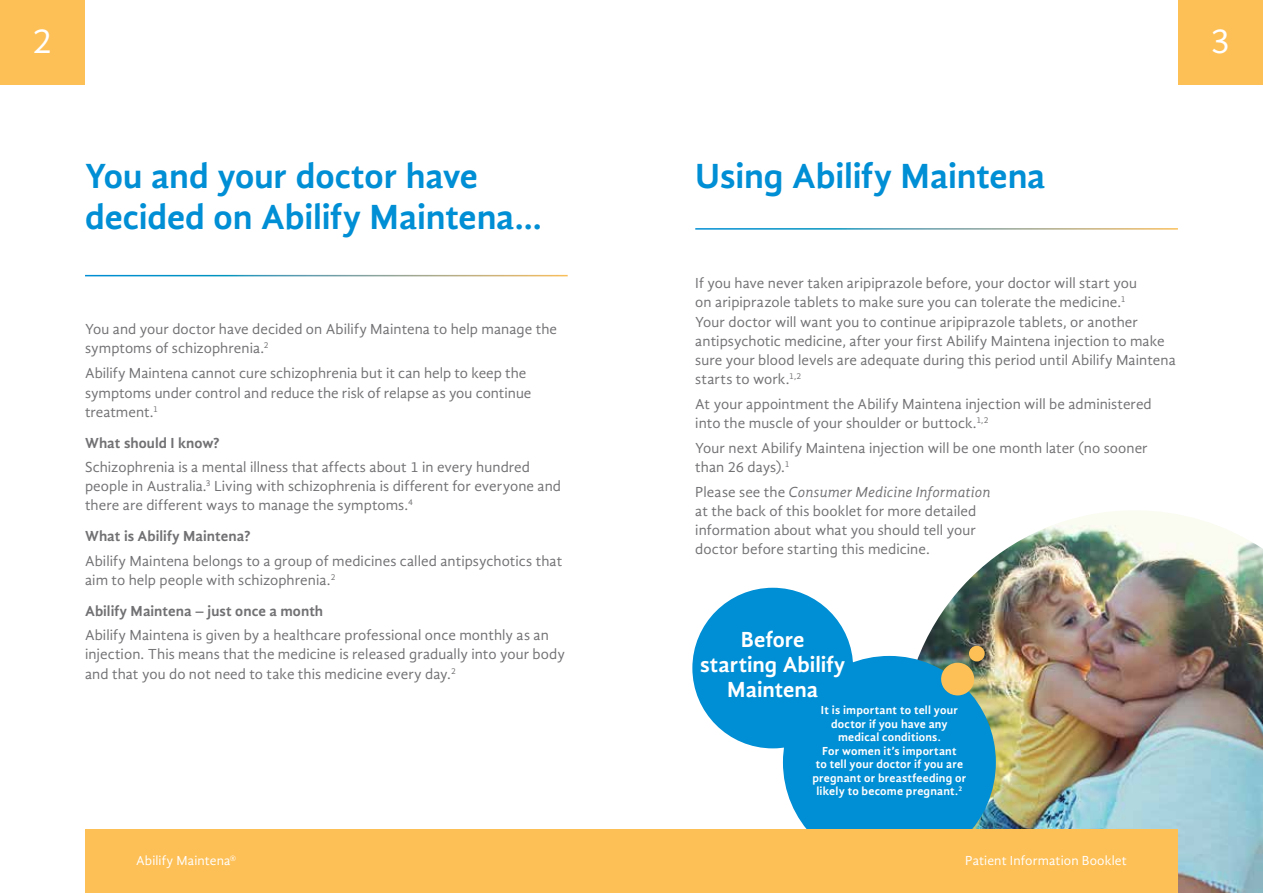
<style>
.page{position:relative;width:1263px;height:893px;background:#fff}
.page>*{position:absolute;margin:0;border:0;box-sizing:border-box;transform-origin:0 0}
.t1{font:700 36px/41.2px "Gandhi Sans";letter-spacing:-.005em;color:#008ed4}
.t2{font:36px "Gandhi Sans";color:#fff}
.t3{font:700 22.5px/24.8px "Gandhi Sans";color:#fff;text-align:center}
.t4{font:15px/19px "Gandhi Sans";letter-spacing:.005em;color:#717073}
.t5{font:700 15px "Gandhi Sans";letter-spacing:.005em;color:#717073}
.t6{font:13.5px "Gandhi Sans";letter-spacing:.01em;color:#fff}
.t7{font:700 12px/13.5px "Gandhi Sans";letter-spacing:.015em;color:#fff;text-align:center}
.s1{font-style:italic}
</style>
<div class="page">
<div style="left:0;top:0;width:85px;height:85px;background:#fdc057"></div>
<div style="left:1178px;top:0;width:85px;height:85px;background:#fdc057"></div>
<div style="left:85px;top:829px;width:546px;height:64px;background:#fdc057"></div>
<img style="left:902px;top:511px;width:361px;height:382px">
<div style="left:783px;top:656px;width:213px;height:213px;background:#008ed4;border-radius:50%"></div>
<div style="left:692px;top:588px;width:161px;height:160px;background:#008ed4;border-radius:50%"></div>
<div style="left:631px;top:829px;width:547px;height:64px;background:#fdc057"></div>
<div style="left:969px;top:646px;width:16px;height:16px;background:#fdc057;border-radius:50%"></div>
<div style="left:941px;top:662px;width:33px;height:34px;background:#fdc057;border-radius:50%"></div>
<h1 class="t2" style="left:33px;top:21px;width:21px">2</h1>
<h1 class="t2" style="left:1210px;top:21px;width:21px">3</h1>
<h1 class="t1" style="left:85px;top:155px;width:458px">You and your doctor have decided on Abilify Maintena…</h1>
<h1 class="t1" style="left:695px;top:155px;width:352px">Using Abilify Maintena</h1>
<p class="t4" style="left:85px;top:320px;width:473px">You and your doctor have decided on Abilify Maintena to help manage the symptoms of schizophrenia.<sup>2</sup></p>
<p class="t4" style="left:85px;top:364px;width:448px">Abilify Maintena cannot cure schizophrenia but it can help to keep the symptoms under control and reduce the risk of relapse as you continue treatment.<sup>1</sup></p>
<p class="t5" style="left:85px;top:434px;width:136px">What should I know?</p>
<p class="t4" style="left:85px;top:458px;width:477px">Schizophrenia is a mental illness that affects about 1 in every hundred people in Australia.<sup>3</sup> Living with schizophrenia is different for everyone and there are different ways to manage the symptoms.<sup>4</sup></p>
<p class="t5" style="left:85px;top:527px;width:167px">What is Abilify Maintena?</p>
<p class="t4" style="left:85px;top:551px;width:479px">Abilify Maintena belongs to a group of medicines called antipsychotics that aim to help people with schizophrenia.<sup>2</sup></p>
<p class="t5" style="left:85px;top:602px;width:240px">Abilify Maintena – just once a month</p>
<p class="t4" style="left:85px;top:626px;width:481px">Abilify Maintena is given by a healthcare professional once monthly as an injection. This means that the medicine is released gradually into your body and that you do not need to take this medicine every day.<sup>2</sup></p>
<p class="t4" style="left:695px;top:274px;width:482px">If you have never taken aripiprazole before, your doctor will start you<br>on aripiprazole tablets to make sure you can tolerate the medicine.<sup>1<br></sup>Your doctor will want you to continue aripiprazole tablets, or another antipsychotic medicine, after your first Abilify Maintena injection to make sure your blood levels are adequate during this period until Abilify Maintena starts to work.<sup>1,2</sup></p>
<p class="t4" style="left:695px;top:394px;width:458px">At your appointment the Abilify Maintena injection will be administered into the muscle of your shoulder or buttock.<sup>1,2</sup></p>
<p class="t4" style="left:695px;top:438px;width:454px">Your next Abilify Maintena injection will be one month later (no sooner than 26 days).<sup>1</sup></p>
<p class="t4" style="left:695px;top:482px;width:297px">Please see the <span class="s1">Consumer Medicine Information </span>at the back of this booklet for more detailed information about what you should tell your doctor before starting this medicine.</p>
<h2 class="t3" style="left:700px;top:627px;width:147px">Before starting Abilify<br>Maintena</h2>
<p class="t7" style="left:812px;top:704px;width:155px">It is important to tell your doctor if you have any medical conditions.<br>For women it’s important<br>to tell your doctor if you are pregnant or breastfeeding or likely to become pregnant.<sup>2</sup></p>
<p class="t6" style="left:136px;top:853px;width:102px">Abilify Maintena<sup>®</sup></p>
<p class="t6" style="left:965px;top:853px;width:163px">Patient Information Booklet</p>
</div>
